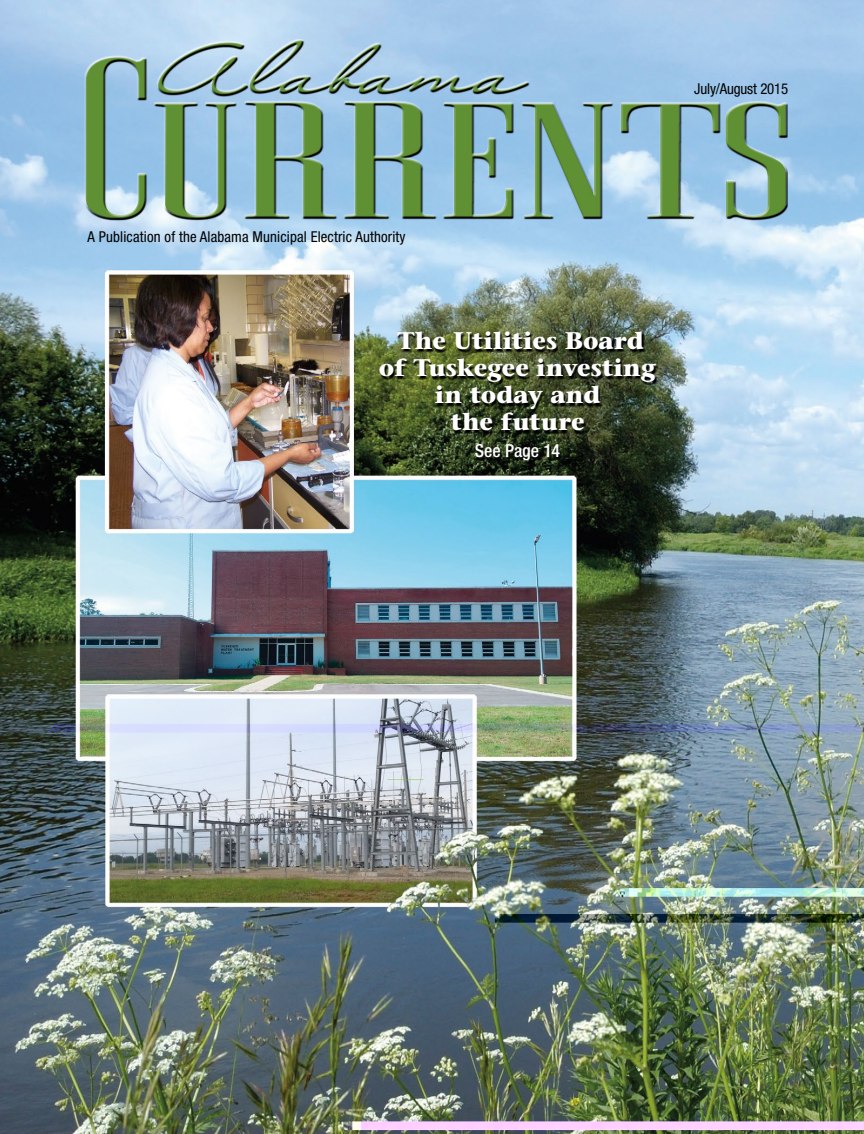
<style>
.page{position:relative;width:864px;height:1134px;background:#fff}
.page>*{position:absolute;margin:0;border:0;box-sizing:border-box;transform-origin:0 0}
.Body{font:700 24px/27px "Stone Serif";color:#fff;text-align:center}
.Body-2{font:500 condensed 18px "Helvetica Neue";letter-spacing:-.005em;color:#fff}
.t1{font:condensed 15px "Helvetica Neue";letter-spacing:.01em;color:#000}
.t2{font:condensed 15px "Helvetica Neue";letter-spacing:-.01em;color:#000}
</style>
<div class="page">
<img style="left:0;top:0;width:864px;height:1134px">
<svg style="left:85px;top:41px;width:703px;height:180px;background:#8eb4b9"></svg>
<svg style="left:380px;top:333px;width:279px;height:131px;background:#374223"></svg>
<p class="t2" style="left:694px;top:80px;width:96px">July/August 2015</p>
<p class="t1" style="left:88px;top:228px;width:319px">A Publication of the Alabama Municipal Electric Authority</p>
<p class="Body" style="left:379px;top:327px;width:279px">The Utilities Board of Tuskegee investing in today and<br>the future</p>
<p class="Body-2" style="left:475px;top:440px;width:87px">See Page 14</p>
</div>
